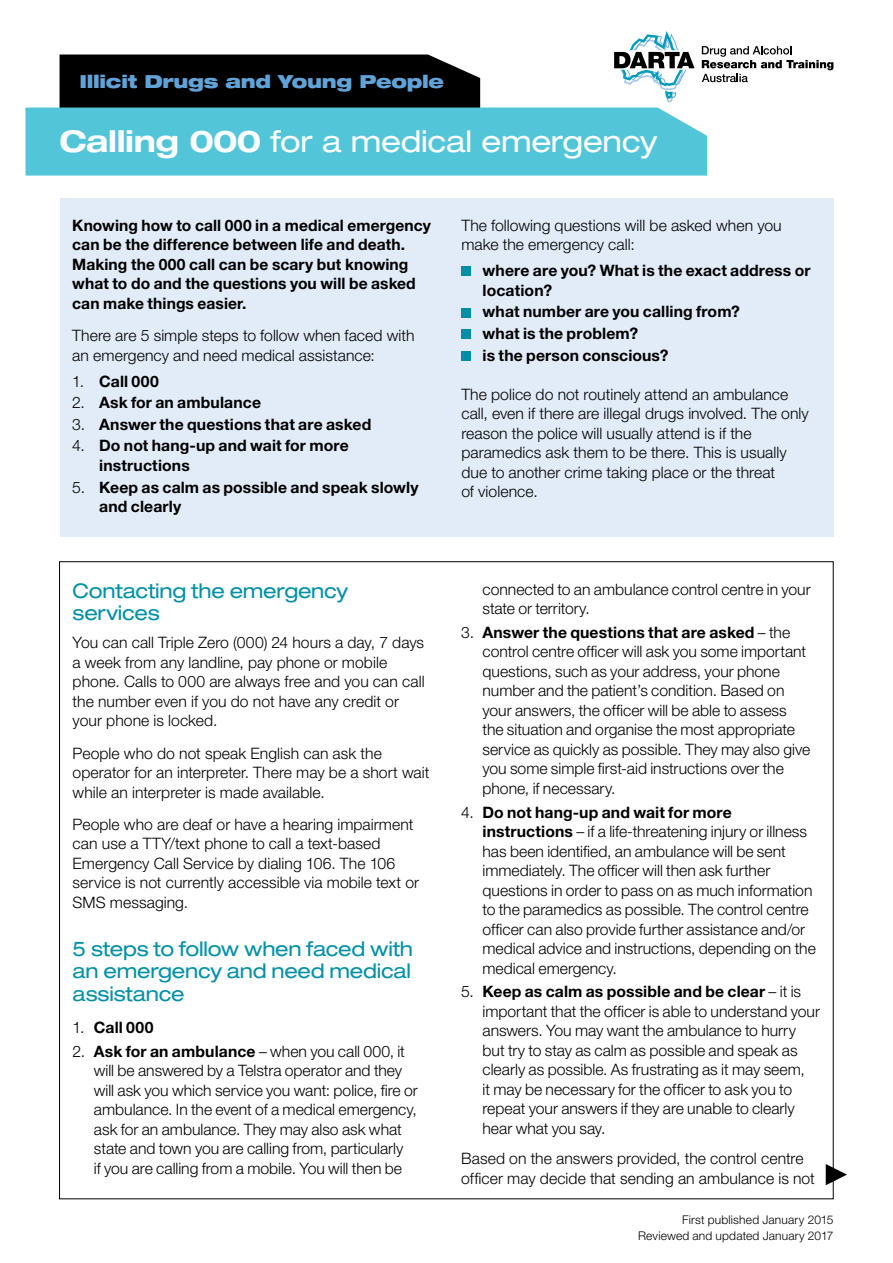
<style>
.page{position:relative;width:893px;height:1263px;background:#fff}
.page>*{position:absolute;margin:0;border:0;box-sizing:border-box;transform-origin:0 0}
.t1{font:expanded 30px "Helvetica Neue LT Std";letter-spacing:-.01em;color:#fff}
.t2{font:expanded 20.25px/22.5px "Helvetica Neue LT Std";letter-spacing:-.015em;color:#0090a5}
.t3{font:900 expanded 18px "Helvetica Neue LT Std";letter-spacing:-.015em;color:#61a2d7}
.t4{font:300 15.75px/19.5px "Helvetica Neue LT Std";color:#000}
.t5{font:700 15.75px/19.5px "Helvetica Neue LT Std";letter-spacing:.005em;color:#000}
.t6{font:300 12px/16.5px "Helvetica Neue LT Std";letter-spacing:.015em;color:#000;text-align:right}
.s1{font-weight:700}
.s2{font-weight:300}
</style>
<div class="page">
<div style="left:60px;top:198px;width:773px;height:339px;background:#e1ecf8"></div>
<div style="left:461px;top:267px;width:10px;height:9px;background:#0090a5"></div>
<div style="left:461px;top:308px;width:10px;height:9px;background:#0090a5"></div>
<div style="left:461px;top:329px;width:10px;height:10px;background:#0090a5"></div>
<div style="left:461px;top:351px;width:10px;height:10px;background:#0090a5"></div>
<svg style="left:614px;top:31px;width:80px;height:72px"></svg>
<svg style="left:702px;top:46px;width:131px;height:36px"></svg>
<div style="left:60px;top:55px;width:420px;height:53px;background:#000"></div>
<svg style="left:826px;top:1164px;width:21px;height:21px"></svg>
<div style="left:26px;top:108px;width:681px;height:68px;background:#52c6d8"></div>
<p class="t3" style="left:80px;top:70px;width:366px">Illicit Drugs and Young People</p>
<h1 class="t1" style="left:60px;top:123px;width:599px"><span class="s1">Calling 000</span> for a medical emergency</h1>
<p class="t5" style="left:72px;top:215px;width:360px">Knowing how to call 000 in a medical emergency can be the difference between life and death.<br>Making the 000 call can be scary but knowing what to do and the questions you will be asked can make things easier.</p>
<p class="t4" style="left:72px;top:325px;width:344px">There are 5 simple steps to follow when faced with an emergency and need medical assistance:</p>
<p class="t5" style="left:72px;top:371px;width:88px"><span class="s2">1.</span> Call 000</p>
<p class="t5" style="left:72px;top:392px;width:190px"><span class="s2">2.</span> Ask for an ambulance</p>
<p class="t5" style="left:72px;top:414px;width:300px"><span class="s2">3.</span> Answer the questions that are asked</p>
<p class="t5" style="left:99px;top:436px;width:251px;text-indent:-27px"><span class="s2">4.</span> Do not hang-up and wait for more instructions</p>
<p class="t5" style="left:99px;top:477px;width:321px;text-indent:-27px"><span class="s2">5.</span> Keep as calm as possible and speak slowly and clearly</p>
<p class="t2" style="left:73px;top:579px;width:277px">Contacting the emergency services</p>
<p class="t4" style="left:73px;top:633px;width:353px">You can call Triple Zero (000) 24 hours a day, 7 days a week from any landline, pay phone or mobile phone. Calls to 000 are always free and you can call the number even if you do not have any credit or your phone is locked.</p>
<p class="t4" style="left:73px;top:743px;width:358px">People who do not speak English can ask the operator for an interpreter. There may be a short wait while an interpreter is made available.</p>
<p class="t4" style="left:73px;top:814px;width:348px">People who are deaf or have a hearing impairment can use a TTY/text phone to call a text-based Emergency Call Service by dialing 106. The 106 service is not currently accessible via mobile text or SMS messaging.</p>
<p class="t2" style="left:73px;top:937px;width:342px;text-align:justify">5 steps to follow when faced with an emergency and need medical assistance</p>
<p class="t5" style="left:73px;top:1017px;width:82px"><span class="s2">1.</span> Call 000</p>
<p class="t4" style="left:94px;top:1041px;width:325px;text-indent:-21px">2. <span class="s1">Ask for an ambulance</span> – when you call 000, it will be answered by a Telstra operator and they will ask you which service you want: police, fire or ambulance. In the event of a medical emergency, ask for an ambulance. They may also ask what state and town you are calling from, particularly<br>if you are calling from a mobile. You will then be</p>
<p class="t4" style="left:461px;top:215px;width:322px">The following questions will be asked when you make the emergency call:</p>
<p class="t5" style="left:483px;top:261px;width:329px">where are you? What is the exact address or location?</p>
<p class="t5" style="left:483px;top:301px;width:259px;line-height:21.6px">what number are you calling from? what is the problem?<br>is the person conscious?</p>
<p class="t4" style="left:461px;top:384px;width:349px">The police do not routinely attend an ambulance call, even if there are illegal drugs involved. The only reason the police will usually attend is if the paramedics ask them to be there. This is usually due to another crime taking place or the threat<br>of violence.</p>
<p class="t4" style="left:482px;top:579px;width:330px">connected to an ambulance control centre in your state or territory.</p>
<p class="t4" style="left:482px;top:622px;width:329px;text-indent:-21px">3. <span class="s1">Answer the questions that are asked</span> – the control centre officer will ask you some important questions, such as your address, your phone number and the patient’s condition. Based on your answers, the officer will be able to assess the situation and organise the most appropriate service as quickly as possible. They may also give you some simple first-aid instructions over the phone, if necessary.</p>
<p class="t4" style="left:482px;top:802px;width:335px;text-indent:-21px">4. <span class="s1">Do not hang-up and wait for more instructions</span> – if a life-threatening injury or illness has been identified, an ambulance will be sent immediately. The officer will then ask further questions in order to pass on as much information to the paramedics as possible. The control centre officer can also provide further assistance and/or medical advice and instructions, depending on the medical emergency.</p>
<p class="t4" style="left:482px;top:982px;width:339px;text-indent:-21px">5. <span class="s1">Keep as calm as possible and be clear</span> – it is important that the officer is able to understand your answers. You may want the ambulance to hurry but try to stay as calm as possible and speak as clearly as possible. As frustrating as it may seem,<br>it may be necessary for the officer to ask you to repeat your answers if they are unable to clearly hear what you say.</p>
<p class="t4" style="left:461px;top:1148px;width:355px">Based on the answers provided, the control centre officer may decide that sending an ambulance is not</p>
<p class="t6" style="left:638px;top:1211px;width:197px">First published January 2015<br>Reviewed and updated January 2017</p>
</div>
